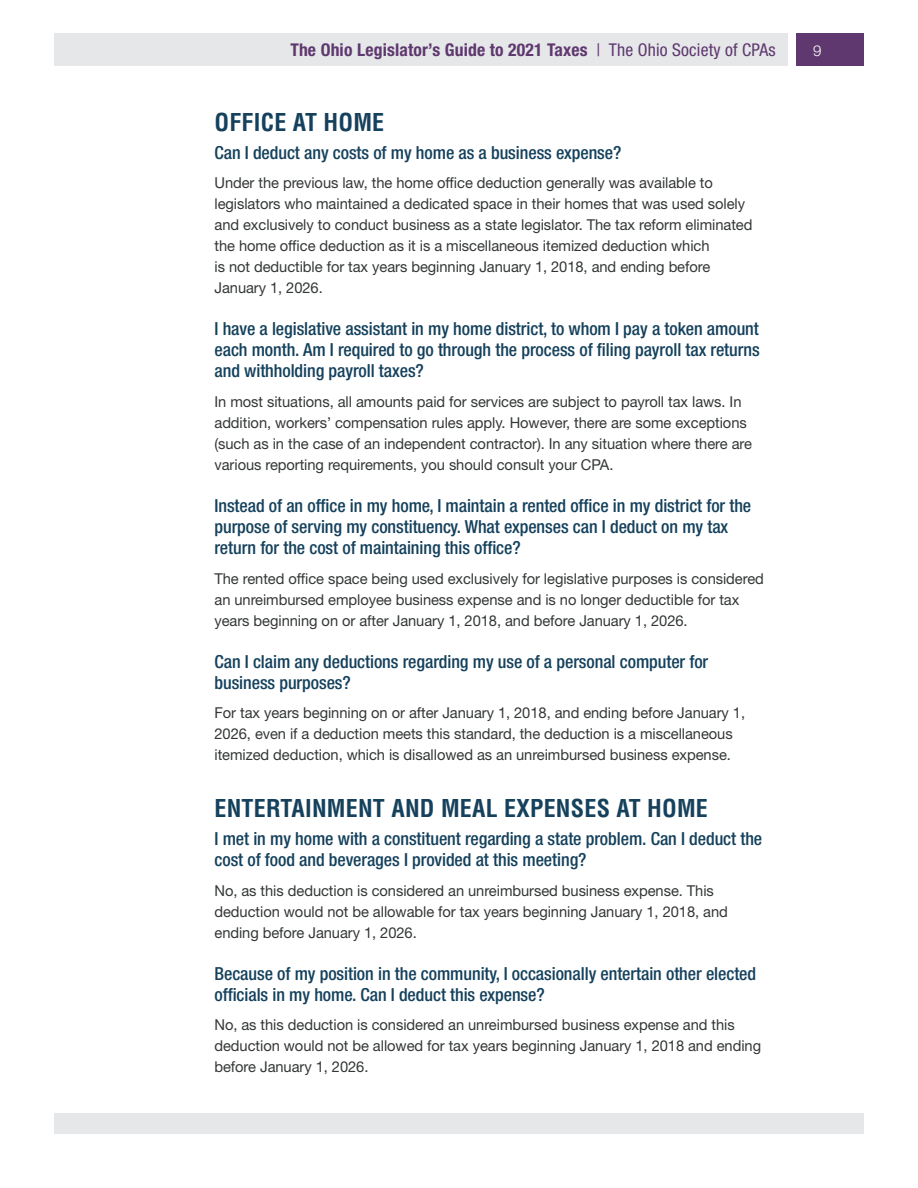
<style>
.page{position:relative;width:918px;height:1188px;background:#fff}
.page>*{position:absolute;margin:0;border:0;box-sizing:border-box;transform-origin:0 0}
.t1{font:700 condensed 24px "Helvetica LT Std";letter-spacing:.01em;color:#15415c}
.t2{font:500 condensed 18px/21px "Helvetica Neue LT Std";letter-spacing:-.005em;color:#15415c}
.t3{font:700 condensed 17.55px "Helvetica Neue LT Std";letter-spacing:.01em;color:#5e386e}
.t4{font:15px/21px "Helvetica Neue LT Std";letter-spacing:-.005em;color:#343737}
.t5{font:300 15px "Helvetica Neue LT Std";color:#fff}
.s1{font-weight:400}
</style>
<div class="page">
<div style="left:797px;top:34px;width:67px;height:32px;background:#5e386e"></div>
<div style="left:54px;top:34px;width:733px;height:32px;background:#e6e7e9"></div>
<div style="left:54px;top:1114px;width:810px;height:20px;background:#e6e7e9"></div>
<p class="t3" style="left:290px;top:39px;width:487px">The Ohio Legislator’s Guide to 2021 Taxes <span class="s1">| The Ohio Society of CPAs</span></p>
<p class="t5" style="left:813px;top:41px;width:10px">9</p>
<p class="t1" style="left:214px;top:107px;width:171px">OFFICE AT HOME</p>
<p class="t2" style="left:214px;top:142px;width:409px">Can I deduct any costs of my home as a business expense?</p>
<p class="t4" style="left:214px;top:172px;width:540px">Under the previous law, the home office deduction generally was available to legislators who maintained a dedicated space in their homes that was used solely and exclusively to conduct business as a state legislator. The tax reform eliminated the home office deduction as it is a miscellaneous itemized deduction which<br>is not deductible for tax years beginning January 1, 2018, and ending before January 1, 2026.</p>
<p class="t2" style="left:214px;top:318px;width:547px;text-align:justify">I have a legislative assistant in my home district, to whom I pay a token amount each month. Am I required to go through the process of filing payroll tax returns and withholding payroll taxes?</p>
<p class="t4" style="left:214px;top:391px;width:539px">In most situations, all amounts paid for services are subject to payroll tax laws. In addition, workers’ compensation rules apply. However, there are some exceptions (such as in the case of an independent contractor). In any situation where there are various reporting requirements, you should consult your CPA.</p>
<p class="t2" style="left:214px;top:495px;width:538px">Instead of an office in my home, I maintain a rented office in my district for the purpose of serving my constituency. What expenses can I deduct on my tax return for the cost of maintaining this office?</p>
<p class="t4" style="left:214px;top:568px;width:551px">The rented office space being used exclusively for legislative purposes is considered an unreimbursed employee business expense and is no longer deductible for tax years beginning on or after January 1, 2018, and before January 1, 2026.</p>
<p class="t2" style="left:214px;top:650px;width:495px">Can I claim any deductions regarding my use of a personal computer for business purposes?</p>
<p class="t4" style="left:214px;top:702px;width:532px">For tax years beginning on or after January 1, 2018, and ending before January 1,<br>2026, even if a deduction meets this standard, the deduction is a miscellaneous itemized deduction, which is disallowed as an unreimbursed business expense.</p>
<p class="t1" style="left:214px;top:793px;width:495px">ENTERTAINMENT AND MEAL EXPENSES AT HOME</p>
<p class="t2" style="left:214px;top:828px;width:549px">I met in my home with a constituent regarding a state problem. Can I deduct the cost of food and beverages I provided at this meeting?</p>
<p class="t4" style="left:214px;top:880px;width:515px">No, as this deduction is considered an unreimbursed business expense. This deduction would not be allowable for tax years beginning January 1, 2018, and ending before January 1, 2026.</p>
<p class="t2" style="left:214px;top:963px;width:543px">Because of my position in the community, I occasionally entertain other elected officials in my home. Can I deduct this expense?</p>
<p class="t4" style="left:214px;top:1014px;width:548px">No, as this deduction is considered an unreimbursed business expense and this deduction would not be allowed for tax years beginning January 1, 2018 and ending before January 1, 2026.</p>
</div>
